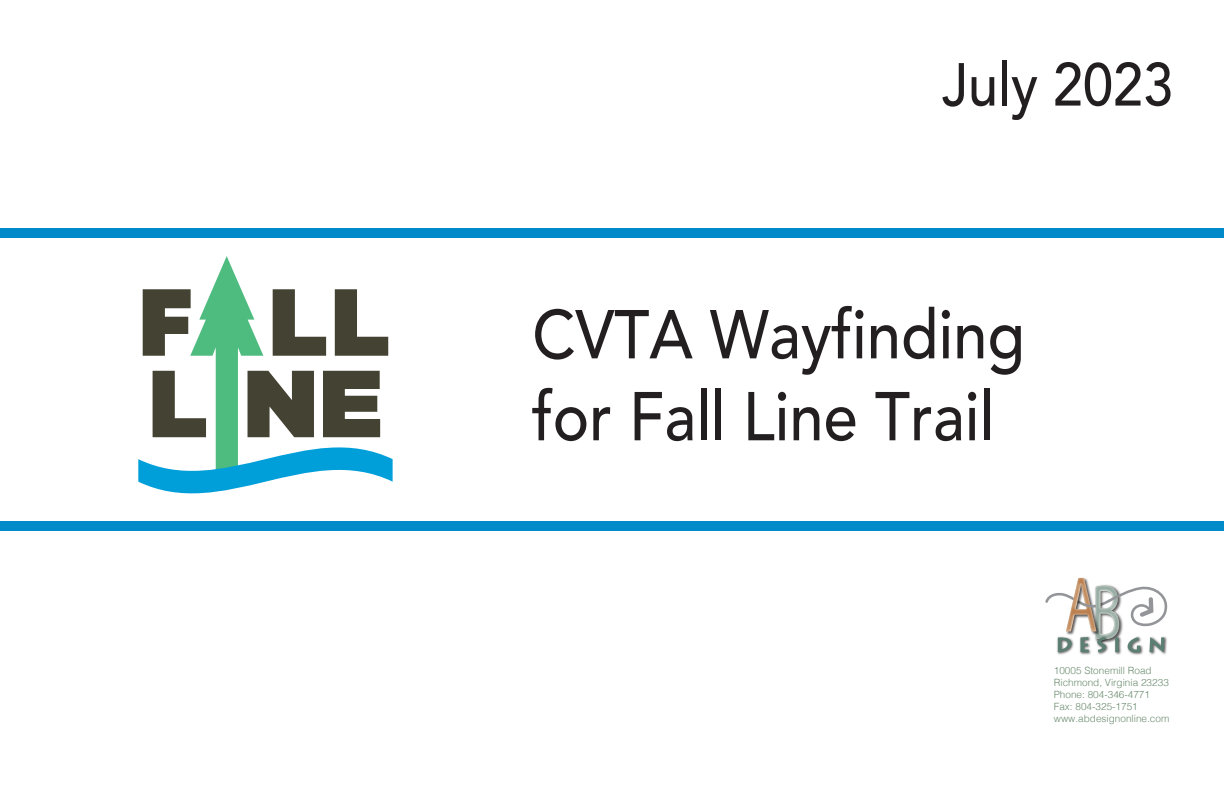
<style>
.page{position:relative;width:1224px;height:792px;background:#fff}
.page>*{position:absolute;margin:0;border:0;box-sizing:border-box;transform-origin:0 0}
.t1{font:500 68.3px/81.9px "Avenir";color:#231f20;scale:.9 1}
.t2{font:500 60px "Avenir";color:#231f20;scale:.9 1}
.t3{font:300 10px/12px "Helvetica";color:#6b8c6f}
</style>
<div class="page">
<img style="left:1057px;top:653px;width:109px;height:2px">
<svg style="left:1045px;top:578px;width:123px;height:75px"></svg>
<div style="left:0;top:228px;width:1224px;height:9px;background:#008aca"></div>
<div style="left:0;top:521px;width:1224px;height:9px;background:#008aca"></div>
<svg style="left:143px;top:256px;width:245px;height:174px"></svg>
<svg style="left:138px;top:419px;width:255px;height:103px"></svg>
<h2 class="t2" style="left:942px;top:33px;width:258px">July 2023</h2>
<h1 class="t1" style="left:532px;top:290px;width:549px">CVTA Wayfinding for Fall Line Trail</h1>
<p class="t3" style="left:1054px;top:664px;width:117px">10005 Stonemill Road<br>Richmond, Virginia 23233<br>Phone: 804-346-4771<br>Fax: 804-325-1751 www.abdesignonline.com</p>
</div>
